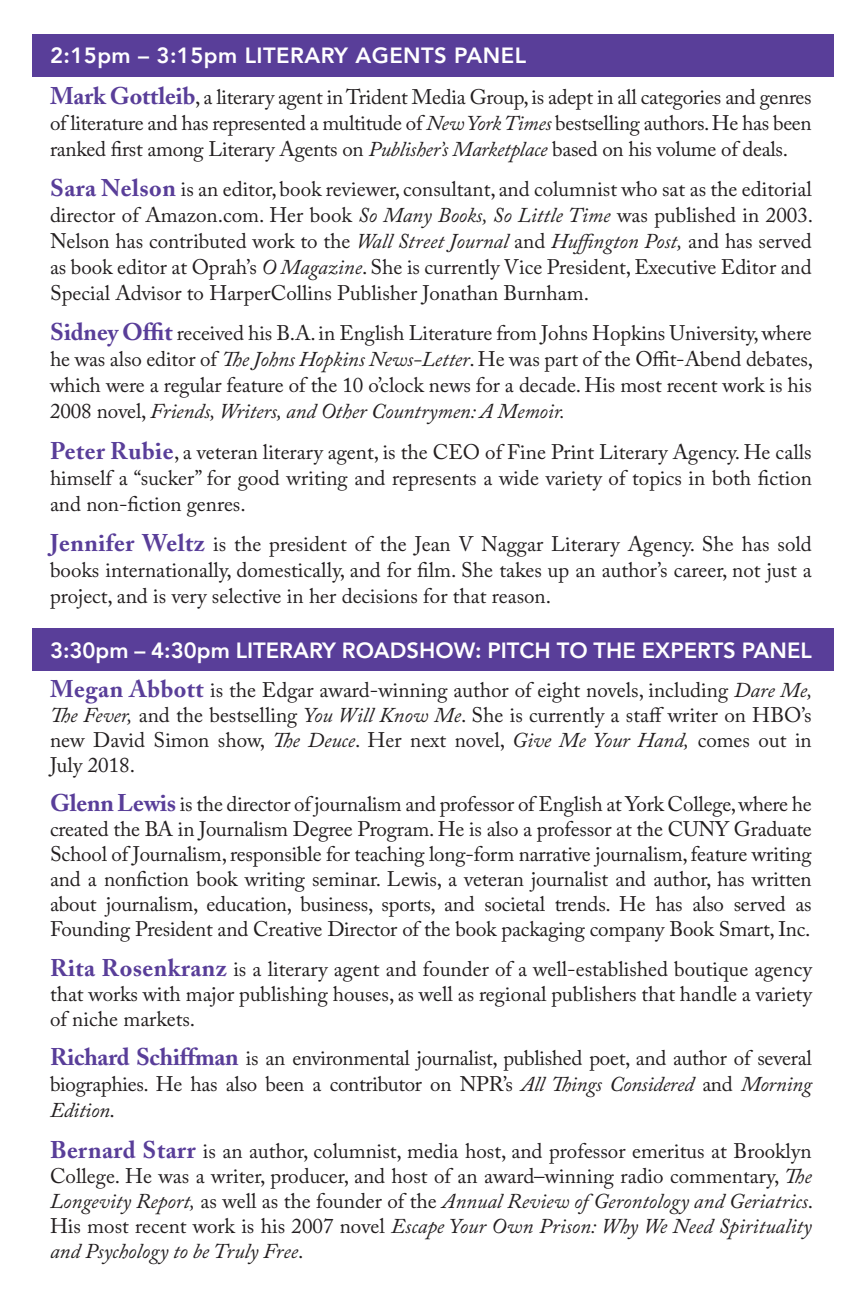
<style>
.page{position:relative;width:864px;height:1296px;background:#fff}
.page>*{position:absolute;margin:0;border:0;box-sizing:border-box;transform-origin:0 0}
.Section_Header{font:800 22px "Avenir";color:#fff}
.Section_Header-2{font:800 22px "Avenir";letter-spacing:.02em;color:#fff}
.Body_Text{font:21px/26px "Adobe Caslon Pro";color:#231f20;text-align:justify}
.s1{font-family:"Adobe Caslon";font-weight:700;font-size:24px;color:#593e99}
.s2{font-style:italic}
</style>
<div class="page">
<div style="left:32px;top:628px;width:802px;height:43px;background:#593e99"></div>
<div style="left:32px;top:35px;width:802px;height:42px;background:#593e99"></div>
<p class="Section_Header-2" style="left:50px;top:39px;width:478px">2:15pm – 3:15pm LITERARY AGENTS PANEL</p>
<p class="Body_Text" style="left:50px;top:83px;width:763px"><span class="s1">Mark Gottleib</span>, a literary agent in Trident Media Group, is adept in all categories and genres of literature and has represented a multitude of <span class="s2">New York Times</span> bestselling authors. He has been ranked first among Literary Agents on <span class="s2">Publisher’s Marketplace</span> based on his volume of deals.</p>
<p class="Body_Text" style="left:50px;top:176px;width:765px"><span class="s1">Sara Nelson</span> is an editor, book reviewer, consultant, and columnist who sat as the editorial director of Amazon.com. Her book <span class="s2">So Many Books, So Little Time</span> was published in 2003.<br>Nelson has contributed work to the <span class="s2">Wall Street Journal</span> and <span class="s2">Huffington Post,</span> and has served as book editor at Oprah’s <span class="s2">O Magazine</span>. She is currently Vice President, Executive Editor and Special Advisor to HarperCollins Publisher Jonathan Burnham.</p>
<p class="Body_Text" style="left:50px;top:320px;width:765px"><span class="s1">Sidney Offit</span> received his B.A. in English Literature from Johns Hopkins University, where he was also editor of <span class="s2">The Johns Hopkins News-Letter</span>. He was part of the Offit-Abend debates, which were a regular feature of the 10 o’clock news for a decade. His most recent work is his 2008 novel, <span class="s2">Friends, Writers, and Other Countrymen: A Memoir.</span></p>
<p class="Body_Text" style="left:50px;top:439px;width:763px"><span class="s1">Peter Rubie</span>, a veteran literary agent, is the CEO of Fine Print Literary Agency. He calls himself a “sucker” for good writing and represents a wide variety of topics in both fiction and non-fiction genres.</p>
<p class="Body_Text" style="left:50px;top:531px;width:763px"><span class="s1">Jennifer Weltz</span> is the president of the Jean V Naggar Literary Agency. She has sold books internationally, domestically, and for film. She takes up an author’s career, not just a project, and is very selective in her decisions for that reason.</p>
<p class="Section_Header" style="left:50px;top:633px;width:763px">3:30pm – 4:30pm LITERARY ROADSHOW: PITCH TO THE EXPERTS PANEL</p>
<p class="Body_Text" style="left:50px;top:677px;width:764px;line-height:25px"><span class="s1">Megan Abbott</span> is the Edgar award-winning author of eight novels, including <span class="s2">Dare Me, The Fever,</span> and the bestselling <span class="s2">You Will Know Me</span>. She is currently a staff writer on HBO’s new David Simon show, <span class="s2">The Deuce</span>. Her next novel, <span class="s2">Give Me Your Hand,</span> comes out in July 2018.</p>
<p class="Body_Text" style="left:50px;top:792px;width:763px;line-height:25px"><span class="s1">Glenn Lewis</span> is the director of journalism and professor of English at York College, where he created the BA in Journalism Degree Program. He is also a professor at the CUNY Graduate School of Journalism, responsible for teaching long-form narrative journalism, feature writing and a nonfiction book writing seminar. Lewis, a veteran journalist and author, has written about journalism, education, business, sports, and societal trends. He has also served as Founding President and Creative Director of the book packaging company Book Smart, Inc.</p>
<p class="Body_Text" style="left:50px;top:956px;width:763px;line-height:25px"><span class="s1">Rita Rosenkranz</span> is a literary agent and founder of a well-established boutique agency that works with major publishing houses, as well as regional publishers that handle a variety of niche markets.</p>
<p class="Body_Text" style="left:50px;top:1045px;width:763px"><span class="s1">Richard Schiffman</span> is an environmental journalist, published poet, and author of several biographies. He has also been a contributor on NPR’s <span class="s2">All Things Considered</span> and <span class="s2">Morning Edition</span>.</p>
<p class="Body_Text" style="left:50px;top:1138px;width:765px;line-height:25px"><span class="s1">Bernard Starr</span> is an author, columnist, media host, and professor emeritus at Brooklyn College. He was a writer, producer, and host of an award–winning radio commentary, <span class="s2">The Longevity Report,</span> as well as the founder of the <span class="s2">Annual Review of Gerontology and Geriatrics</span>.<br>His most recent work is his 2007 novel <span class="s2">Escape Your Own Prison: Why We Need Spirituality and Psychology to be Truly Free</span>.</p>
</div>
